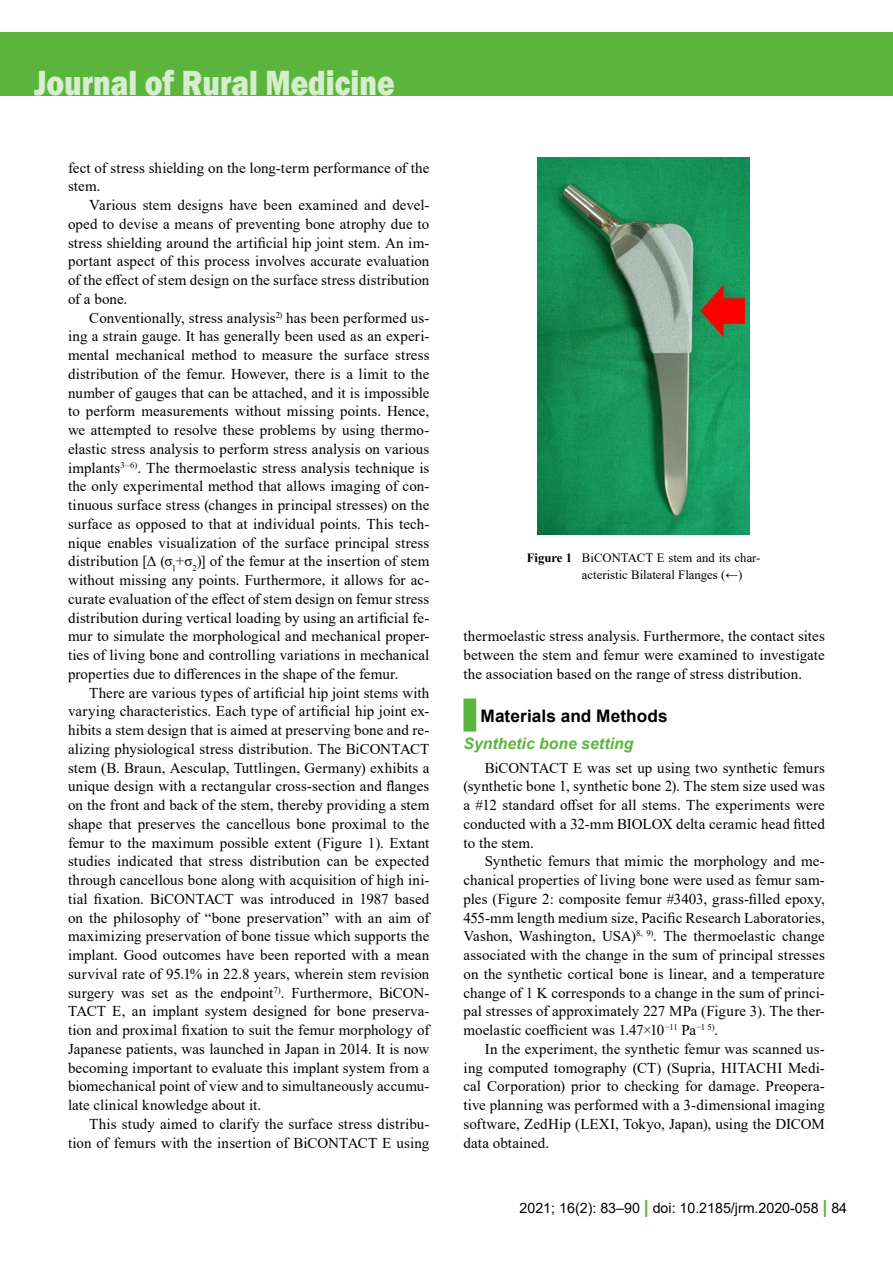
<style>
.page{position:relative;width:893px;height:1263px;background:#fff}
.page>*{position:absolute;margin:0;border:0;box-sizing:border-box;transform-origin:0 0}
.t1{font:800 36px "Franklin Gothic";color:#d6edce;scale:.83 1}
.t2{font:700 17.25px "Arial";letter-spacing:.005em;color:#000}
.t3{font:italic 700 15.75px "Arial";letter-spacing:.005em;color:#5bb53c}
.t4{font:15px/18.8px "Times New Roman";letter-spacing:.005em;color:#000;text-align:justify}
.t5{font:14.25px "Arial";color:#000}
.t6{font:12.75px/17.2px "Times New Roman";color:#000}
.s1{font-weight:700}
.s2{font-weight:700;font-size:18px;color:#5bb53c}
</style>
<div class="page">
<div style="left:0;top:32px;width:893px;height:64px;background:#5bb53c"></div>
<div style="left:463px;top:698px;width:13px;height:33px;background:#5bb53c"></div>
<img style="left:538px;top:157px;width:211px;height:377px">
<h1 class="t1" style="left:34px;top:59px;width:436px">Journal of Rural Medicine</h1>
<p class="t4" style="left:68px;top:158px;width:363px">fect of stress shielding on the long-term performance of the stem.</p>
<p class="t4" style="left:68px;top:195px;width:363px;text-indent:21px">Various stem designs have been examined and devel&shy;oped to devise a means of preventing bone atrophy due to stress shielding around the artificial hip joint stem. An im&shy;portant aspect of this process involves accurate evaluation of the effect of stem design on the surface stress distribution of a bone.</p>
<p class="t4" style="left:68px;top:308px;width:363px;text-indent:21px">Conventionally, stress analysis<sup>2)</sup> has been performed us&shy;ing a strain gauge. It has generally been used as an experi&shy;mental mechanical method to measure the surface stress distribution of the femur. However, there is a limit to the number of gauges that can be attached, and it is impossible to perform measurements without missing points. Hence, we attempted to resolve these problems by using thermo&shy;elastic stress analysis to perform stress analysis on various implants<sup>3–6)</sup>. The thermoelastic stress analysis technique is the only experimental method that allows imaging of con&shy;tinuous surface stress (changes in principal stresses) on the surface as opposed to that at individual points. This tech&shy;nique enables visualization of the surface principal stress distribution [Δ (σ<sub>1</sub>+σ<sub>2</sub>)] of the femur at the insertion of stem without missing any points. Furthermore, it allows for ac&shy;curate evaluation of the effect of stem design on femur stress distribution during vertical loading by using an artificial fe&shy;mur to simulate the morphological and mechanical proper&shy;ties of living bone and controlling variations in mechanical properties due to differences in the shape of the femur.</p>
<p class="t4" style="left:68px;top:683px;width:363px;text-indent:21px">There are various types of artificial hip joint stems with varying characteristics. Each type of artificial hip joint ex&shy;hibits a stem design that is aimed at preserving bone and re&shy;alizing physiological stress distribution. The BiCONTACT stem (B. Braun, Aesculap, Tuttlingen, Germany) exhibits a unique design with a rectangular cross-section and flanges on the front and back of the stem, thereby providing a stem shape that preserves the cancellous bone proximal to the femur to the maximum possible extent (Figure 1). Extant studies indicated that stress distribution can be expected through cancellous bone along with acquisition of high ini&shy;tial fixation. BiCONTACT was introduced in 1987 based on the philosophy of “bone preservation” with an aim of maximizing preservation of bone tissue which supports the implant. Good outcomes have been reported with a mean survival rate of 95.1% in 22.8 years, wherein stem revision surgery was set as the endpoint<sup>7)</sup>. Furthermore, BiCON-TACT E, an implant system designed for bone preserva&shy;tion and proximal fixation to suit the femur morphology of Japanese patients, was launched in Japan in 2014. It is now becoming important to evaluate this implant system from a biomechanical point of view and to simultaneously accumu&shy;late clinical knowledge about it.</p>
<p class="t4" style="left:68px;top:1114px;width:363px;text-align:right">This study aimed to clarify the surface stress distribu&shy;tion of femurs with the insertion of BiCONTACT E using</p>
<p class="t6" style="left:582px;top:548px;width:180px;text-indent:-55px"><span class="s1">Figure 1</span> BiCONTACT E stem and its char&shy;acteristic Bilateral Flanges (←)</p>
<p class="t4" style="left:463px;top:626px;width:363px">thermoelastic stress analysis. Furthermore, the contact sites between the stem and femur were examined to investigate the association based on the range of stress distribution.</p>
<p class="t2" style="left:480px;top:703px;width:189px">Materials and Methods</p>
<p class="t3" style="left:463px;top:733px;width:172px">Synthetic bone setting</p>
<p class="t4" style="left:463px;top:758px;width:363px;text-indent:21px">BiCONTACT E was set up using two synthetic femurs (synthetic bone 1, synthetic bone 2). The stem size used was a #12 standard offset for all stems. The experiments were conducted with a 32-mm BIOLOX delta ceramic head fitted to the stem.</p>
<p class="t4" style="left:463px;top:851px;width:363px;text-indent:21px">Synthetic femurs that mimic the morphology and me&shy;chanical properties of living bone were used as femur sam&shy;ples (Figure 2: composite femur #3403, grass-filled epoxy, 455-mm length medium size, Pacific Research Laboratories, Vashon, Washington, USA)<sup>8,</sup> <sup>9)</sup>. The thermoelastic change associated with the change in the sum of principal stresses on the synthetic cortical bone is linear, and a temperature change of 1 K corresponds to a change in the sum of princi&shy;pal stresses of approximately 227 MPa (Figure 3). The ther&shy;moelastic coefficient was 1.47×10<sup>−11</sup> Pa<sup>−1</sup> <sup>5)</sup>.</p>
<p class="t4" style="left:463px;top:1039px;width:363px;text-indent:21px">In the experiment, the synthetic femur was scanned us&shy;ing computed tomography (CT) (Supria, HITACHI Medi&shy;cal Corporation) prior to checking for damage. Preopera&shy;tive planning was performed with a 3-dimensional imaging software, ZedHip (LEXI, Tokyo, Japan), using the DICOM data obtained.</p>
<p class="t5" style="left:519px;top:1198px;width:329px">2021; 16(2): 83–90 <span class="s2">|</span> doi: 10.2185/jrm.2020-058 <span class="s2">|</span> 84</p>
</div>
